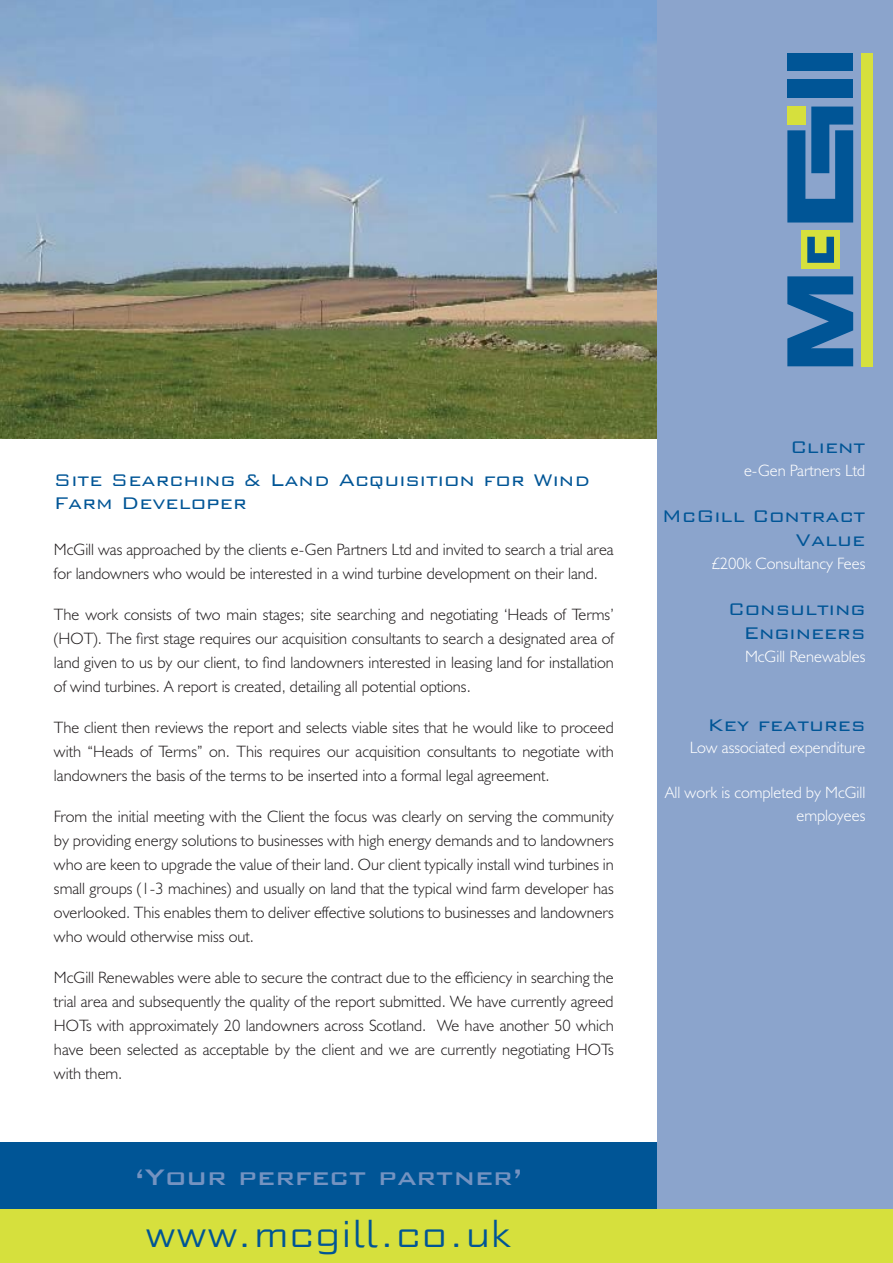
<style>
.page{position:relative;width:893px;height:1263px;background:#fff}
.page>*{position:absolute;margin:0;border:0;box-sizing:border-box;transform-origin:0 0}
.t1{font:300 36.3px "Morris Sans Com";color:#005595}
.t2{font:500 30px "Bank Gothic";color:#7493c1}
.t3{font:300 22.5px/24px "Bank Gothic";color:#005596;text-align:right}
.t4{font:300 16.5px/24px "Humanist 521 BT";color:#231f20;text-align:justify}
.t5{font:300 16.5px/22.5px "Humanist 521 BT";color:#fff;text-align:right}
</style>
<div class="page">
<img style="left:0;top:0;width:657px;height:438px">
<div style="left:0;top:1142px;width:663px;height:67px;background:#005596"></div>
<div style="left:657px;top:0;width:236px;height:1263px;background:#8ba4cc"></div>
<div style="left:0;top:1209px;width:893px;height:54px;background:#d6e03d"></div>
<div style="left:862px;top:53px;width:11px;height:313px;background:#d6e03d"></div>
<div style="left:801px;top:231px;width:39px;height:38px;background:#d6e03d"></div>
<div style="left:787px;top:80px;width:66px;height:18px;background:#005596"></div>
<div style="left:787px;top:53px;width:66px;height:18px;background:#005596"></div>
<svg style="left:787px;top:276px;width:66px;height:90px"></svg>
<svg style="left:807px;top:237px;width:27px;height:26px"></svg>
<svg style="left:787px;top:107px;width:66px;height:116px"></svg>
<h3 class="t3" style="left:54px;top:469px;width:538px;line-height:22.5px;text-align:left">Site Searching &amp; Land Acquisition for Wind<br>Farm Developer</h3>
<p class="t4" style="left:54px;top:539px;width:561px">McGill was approached by the clients e-Gen Partners Ltd and invited to search a trial area for landowners who would be interested in a wind turbine development on their land.</p>
<p class="t4" style="left:54px;top:604px;width:561px">The work consists of two main stages; site searching and negotiating ‘Heads of Terms’ (HOT). The first stage requires our acquisition consultants to search a designated area of land given to us by our client, to find landowners interested in leasing land for installation of wind turbines. A report is created, detailing all potential options.</p>
<p class="t4" style="left:54px;top:717px;width:561px">The client then reviews the report and selects viable sites that he would like to proceed with “Heads of Terms” on. This requires our acquisition consultants to negotiate with landowners the basis of the terms to be inserted into a formal legal agreement.</p>
<p class="t4" style="left:54px;top:806px;width:561px">From the initial meeting with the Client the focus was clearly on serving the community by providing energy solutions to businesses with high energy demands and to landowners who are keen to upgrade the value of their land. Our client typically install wind turbines in small groups (1-3 machines) and usually on land that the typical wind farm developer has overlooked. This enables them to deliver effective solutions to businesses and landowners who would otherwise miss out.</p>
<p class="t4" style="left:54px;top:967px;width:561px">McGill Renewables were able to secure the contract due to the efficiency in searching the trial area and subsequently the quality of the report submitted. We have currently agreed HOTs with approximately 20 landowners across Scotland. We have another 50 which have been selected as acceptable by the client and we are currently negotiating HOTs with them.</p>
<h2 class="t2" style="left:135px;top:1161px;width:389px">‘Your perfect partner’</h2>
<h1 class="t1" style="left:145px;top:1219px;width:367px">www.mcgill.co.uk</h1>
<h3 class="t3" style="left:790px;top:435px;width:77px">Client</h3>
<p class="t5" style="left:744px;top:461px;width:123px">e-Gen Partners Ltd</p>
<h3 class="t3" style="left:662px;top:504px;width:205px">McGill Contract<br>Value</h3>
<p class="t5" style="left:711px;top:554px;width:156px">£200k Consultancy Fees</p>
<h3 class="t3" style="left:728px;top:597px;width:139px">Consulting<br>Engineers</h3>
<p class="t5" style="left:745px;top:647px;width:122px">McGill Renewables</p>
<h3 class="t3" style="left:707px;top:713px;width:159px">Key features</h3>
<p class="t5" style="left:690px;top:738px;width:177px">Low associated expenditure</p>
<p class="t5" style="left:665px;top:783px;width:202px">All work is completed by McGill employees</p>
</div>
